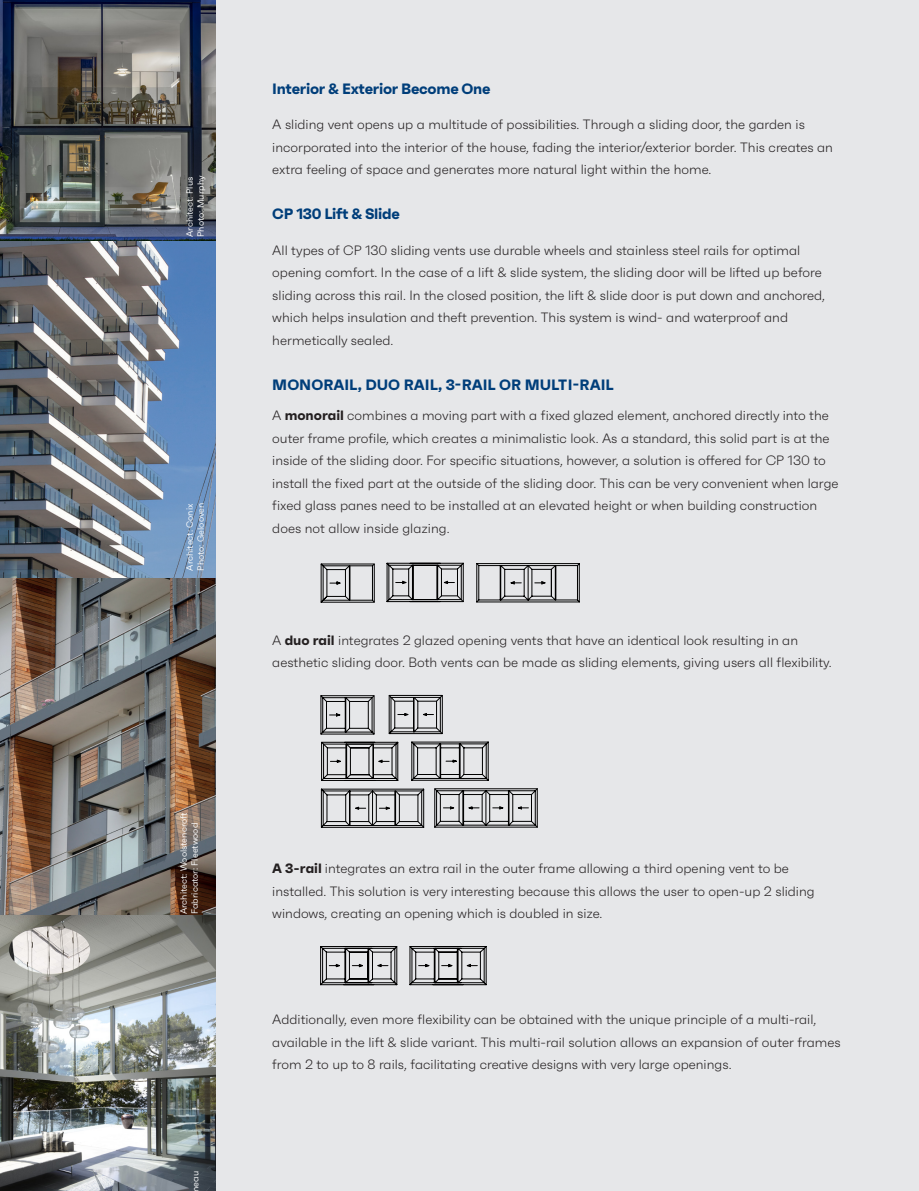
<style>
.page{position:relative;width:919px;height:1191px;background:#fff}
.page>*{position:absolute;margin:0;border:0;box-sizing:border-box;transform-origin:0 0}
.t1{font:700 15px "Faktum";letter-spacing:-.02em;color:#003e7a}
.t2{font:700 15px "Faktum";color:#003e7a}
.t3{font:300 13.5px/22.5px "Faktum";color:#231f20}
.t4{font:9px "Faktum";color:#fff}
.s1{font-weight:700}
</style>
<div class="page">
<div style="left:0;top:0;width:918px;height:1191px;background:#e6e7e9"></div>
<svg style="left:321px;top:789px;width:103px;height:38px"></svg>
<hr style="left:537px;top:788px;width:1px;height:39px;background:#000">
<svg style="left:434px;top:788px;width:103px;height:39px"></svg>
<svg style="left:320px;top:695px;width:54px;height:39px"></svg>
<svg style="left:389px;top:695px;width:53px;height:39px"></svg>
<svg style="left:321px;top:742px;width:77px;height:38px"></svg>
<svg style="left:411px;top:742px;width:77px;height:38px"></svg>
<svg style="left:320px;top:946px;width:77px;height:39px"></svg>
<svg style="left:409px;top:946px;width:77px;height:39px"></svg>
<img style="left:0;top:0;width:215px;height:1191px">
<svg style="left:321px;top:564px;width:53px;height:38px"></svg>
<svg style="left:387px;top:563px;width:76px;height:39px"></svg>
<svg style="left:476px;top:563px;width:103px;height:39px"></svg>
<p class="t4" style="left:184px;top:237px;width:62px;rotate:-90deg">Architect: Plus</p>
<p class="t4" style="left:195px;top:237px;width:63px;rotate:-90deg">Photo: Murphy</p>
<p class="t4" style="left:184px;top:571px;width:69px;rotate:-90deg">Architect: Conix</p>
<p class="t4" style="left:195px;top:571px;width:69px;rotate:-90deg">Photo: Gelooven</p>
<p class="t4" style="left:178px;top:914px;width:103px;rotate:-90deg">Architect: Woolstencroft</p>
<p class="t4" style="left:189px;top:914px;width:93px;rotate:-90deg">Fabricator: Fleetwood</p>
<p class="t4" style="left:190px;top:1195px;width:25px;rotate:-90deg">meau</p>
<p class="t1" style="left:272px;top:79px;width:220px">Interior &amp; Exterior Become One</p>
<p class="t3" style="left:272px;top:113px;width:562px">A sliding vent opens up a multitude of possibilities. Through a sliding door, the garden is incorporated into the interior of the house, fading the interior/exterior border. This creates an extra feeling of space and generates more natural light within the home.</p>
<p class="t1" style="left:272px;top:204px;width:129px">CP 130 Lift &amp; Slide</p>
<p class="t3" style="left:272px;top:239px;width:554px">All types of CP 130 sliding vents use durable wheels and stainless steel rails for optimal opening comfort. In the case of a lift &amp; slide system, the sliding door will be lifted up before sliding across this rail. In the closed position, the lift &amp; slide door is put down and anchored, which helps insulation and theft prevention. This system is wind- and waterproof and hermetically sealed.</p>
<p class="t2" style="left:272px;top:375px;width:343px">MONORAIL, DUO RAIL, 3-RAIL OR MULTI-RAIL</p>
<p class="t3" style="left:272px;top:404px;width:567px">A <span class="s1">monorail</span> combines a moving part with a fixed glazed element, anchored directly into the outer frame profile, which creates a minimalistic look. As a standard, this solid part is at the inside of the sliding door. For specific situations, however, a solution is offered for CP 130 to install the fixed part at the outside of the sliding door. This can be very convenient when large fixed glass panes need to be installed at an elevated height or when building construction does not allow inside glazing.</p>
<p class="t3" style="left:272px;top:628px;width:561px">A <span class="s1">duo rail</span> integrates 2 glazed opening vents that have an identical look resulting in an aesthetic sliding door. Both vents can be made as sliding elements, giving users all flexibility.</p>
<p class="t3" style="left:272px;top:857px;width:544px"><span class="s1">A 3-rail</span> integrates an extra rail in the outer frame allowing a third opening vent to be installed. This solution is very interesting because this allows the user to open-up 2 sliding windows, creating an opening which is doubled in size.</p>
<p class="t3" style="left:272px;top:1008px;width:570px">Additionally, even more flexibility can be obtained with the unique principle of a multi-rail, available in the lift &amp; slide variant. This multi-rail solution allows an expansion of outer frames from 2 to up to 8 rails, facilitating creative designs with very large openings.</p>
</div>
